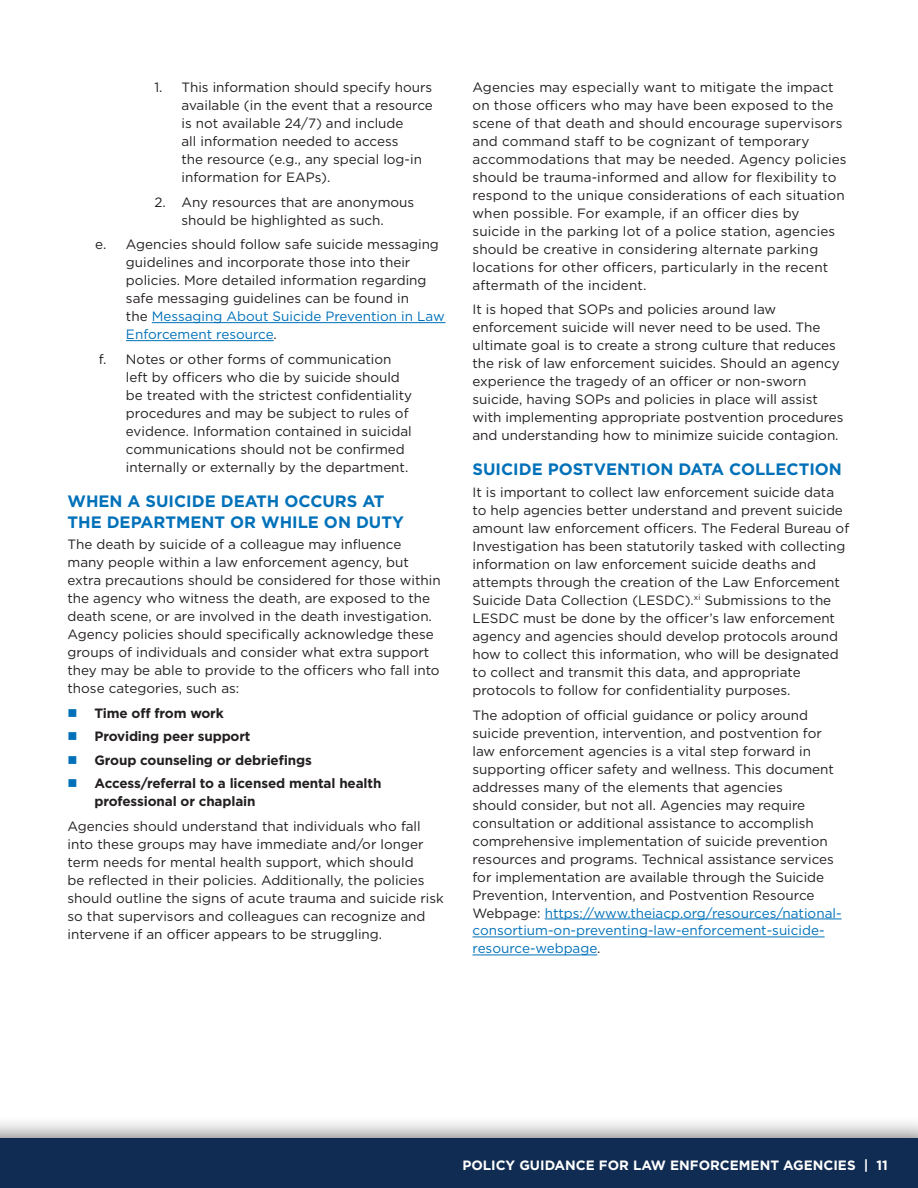
<style>
.page{position:relative;width:918px;height:1188px;background:#fff}
.page>*{position:absolute;margin:0;border:0;box-sizing:border-box;transform-origin:0 0}
.t1{font:700 16.5px/21px "Gotham";color:#0071b9}
.t2{font:13.5px/18px "Gotham";color:#231f20}
.t3{font:700 13.5px/18px "Gotham";letter-spacing:-.01em;color:#231f20}
.t4{font:700 13.5px "Gotham";color:#fff}
.s1{color:#0071b9}
</style>
<div class="page">
<div style="left:0;top:1115px;width:918px;height:73px;background:#231f20;opacity:.75"></div>
<div style="left:0;top:1138px;width:918px;height:50px;background:#102c52"></div>
<hr style="left:152px;top:322px;width:293px;height:1px;background:#0071b9">
<hr style="left:126px;top:340px;width:148px;height:1px;background:#0071b9">
<hr style="left:545px;top:919px;width:297px;height:1px;background:#0071b9">
<hr style="left:472px;top:937px;width:353px;height:1px;background:#0071b9">
<hr style="left:472px;top:955px;width:125px;height:1px;background:#0071b9">
<p class="t2" style="left:182px;top:78px;width:253px;text-indent:-27px">1. This information should specify hours available (in the event that a resource is not available 24/7) and include<br>all information needed to access<br>the resource (e.g., any special log-in information for EAPs).</p>
<p class="t2" style="left:154px;top:192px;width:261px;text-align:center">2. Any resources that are anonymous should be highlighted as such.</p>
<p class="t2" style="left:126px;top:235px;width:320px;text-indent:-31px">e. Agencies should follow safe suicide messaging guidelines and incorporate those into their policies. More detailed information regarding safe messaging guidelines can be found in<br>the <span class="s1">Messaging About Suicide Prevention in Law Enforcement resource</span>.</p>
<p class="t2" style="left:126px;top:350px;width:288px;text-indent:-27px">f. Notes or other forms of communication left by officers who die by suicide should be treated with the strictest confidentiality procedures and may be subject to rules of evidence. Information contained in suicidal communications should not be confirmed internally or externally by the department.</p>
<p class="t1" style="left:68px;top:490px;width:338px">WHEN A SUICIDE DEATH OCCURS AT<br>THE DEPARTMENT OR WHILE ON DUTY</p>
<p class="t2" style="left:68px;top:535px;width:375px">The death by suicide of a colleague may influence many people within a law enforcement agency, but extra precautions should be considered for those within the agency who witness the death, are exposed to the death scene, or are involved in the death investigation.<br>Agency policies should specifically acknowledge these groups of individuals and consider what extra support they may be able to provide to the officers who fall into those categories, such as:</p>
<p class="t3" style="left:68px;top:704px;width:158px"><span class="s1">■</span> Time off from work</p>
<p class="t3" style="left:68px;top:728px;width:185px"><span class="s1">■</span> Providing peer support</p>
<p class="t3" style="left:68px;top:751px;width:246px"><span class="s1">■</span> Group counseling or debriefings</p>
<p class="t3" style="left:94px;top:774px;width:288px;text-indent:-27px"><span class="s1">■</span> Access/referral to a licensed mental health professional or chaplain</p>
<p class="t2" style="left:68px;top:817px;width:378px">Agencies should understand that individuals who fall into these groups may have immediate and/or longer term needs for mental health support, which should<br>be reflected in their policies. Additionally, the policies should outline the signs of acute trauma and suicide risk so that supervisors and colleagues can recognize and intervene if an officer appears to be struggling.</p>
<p class="t2" style="left:472px;top:78px;width:376px">Agencies may especially want to mitigate the impact on those officers who may have been exposed to the scene of that death and should encourage supervisors and command staff to be cognizant of temporary accommodations that may be needed. Agency policies should be trauma-informed and allow for flexibility to respond to the unique considerations of each situation when possible. For example, if an officer dies by suicide in the parking lot of a police station, agencies should be creative in considering alternate parking locations for other officers, particularly in the recent aftermath of the incident.</p>
<p class="t2" style="left:472px;top:300px;width:373px">It is hoped that SOPs and policies around law enforcement suicide will never need to be used. The ultimate goal is to create a strong culture that reduces the risk of law enforcement suicides. Should an agency experience the tragedy of an officer or non-sworn suicide, having SOPs and policies in place will assist with implementing appropriate postvention procedures and understanding how to minimize suicide contagion.</p>
<p class="t1" style="left:472px;top:459px;width:371px">SUICIDE POSTVENTION DATA COLLECTION</p>
<p class="t2" style="left:472px;top:483px;width:378px">It is important to collect law enforcement suicide data to help agencies better understand and prevent suicide amount law enforcement officers. The Federal Bureau of Investigation has been statutorily tasked with collecting information on law enforcement suicide deaths and attempts through the creation of the Law Enforcement Suicide Data Collection (LESDC).<sup>xi</sup> Submissions to the LESDC must be done by the officer’s law enforcement agency and agencies should develop protocols around how to collect this information, who will be designated to collect and transmit this data, and appropriate protocols to follow for confidentiality purposes.</p>
<p class="t2" style="left:472px;top:705px;width:371px">The adoption of official guidance or policy around suicide prevention, intervention, and postvention for law enforcement agencies is a vital step forward in supporting officer safety and wellness. This document addresses many of the elements that agencies<br>should consider, but not all. Agencies may require consultation or additional assistance to accomplish comprehensive implementation of suicide prevention resources and programs. Technical assistance services for implementation are available through the Suicide Prevention, Intervention, and Postvention Resource Webpage: <span class="s1">https://www.theiacp.org/resources/national&shy;consortium-on-preventing-law-enforcement-suicide&shy;resource-webpage</span>.</p>
<p class="t4" style="left:462px;top:1156px;width:427px">POLICY GUIDANCE FOR LAW ENFORCEMENT AGENCIES | 11</p>
</div>
